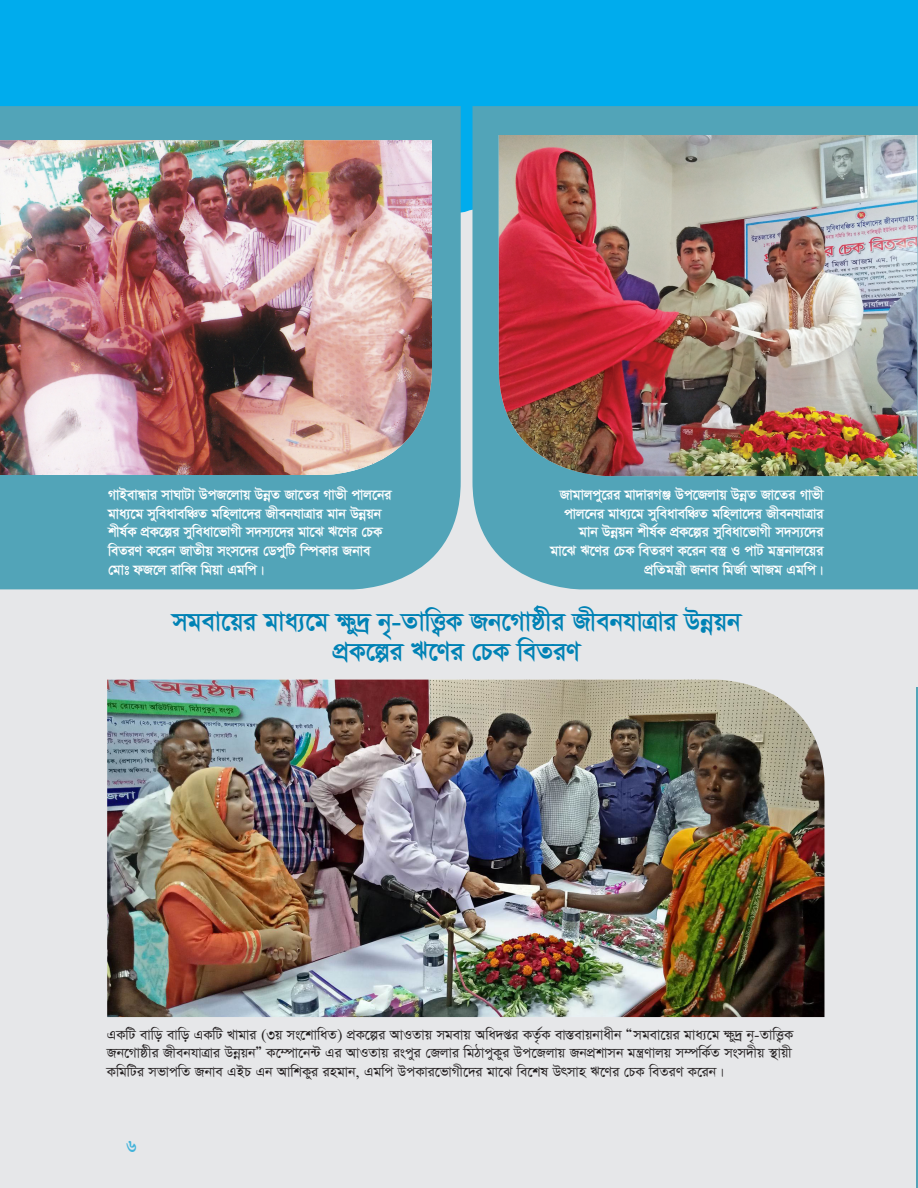
<style>
.page{position:relative;width:918px;height:1188px;background:#fff}
.page>*{position:absolute;margin:0;border:0;box-sizing:border-box;transform-origin:0 0}
.t1{font:700 30px/30px "Sutonny MJ";color:#0082b5;text-align:center}
.t2{font:700 19.8px "Sutonny MJ";color:#42b3da}
.t3{font:700 16.5px/18.8px "Sutonny MJ";color:#fff}
.t4{font:16.5px/19px "Sutonny MJ";color:#231f20;text-align:justify}
</style>
<div class="page">
<div style="left:0;top:128px;width:918px;height:1060px;background:#e6e7e9"></div>
<div style="left:0;top:0;width:918px;height:213px;background:#00aced"></div>
<div style="left:0;top:106px;width:461px;height:483px;background:#52a4b8"></div>
<img style="left:0;top:140px;width:432px;height:335px">
<div style="left:472px;top:106px;width:446px;height:483px;background:#52a4b8"></div>
<img style="left:499px;top:135px;width:418px;height:341px">
<img style="left:107px;top:680px;width:718px;height:337px">
<hr style="left:917px;top:688px;width:1px;height:500px;background:#52a4b8">
<p class="t3" style="left:108px;top:486px;width:285px">MVBEVÜVI MVNVUV DCR‡JVQ DBŒZ RV‡ZI MVFX CVJ‡BI GVA¨‡G MYWEAVEWÂZ GWNJV‡`I RXEBHVÎVI GVB DBŒQB KXL©K CÖK‡ÍI MYWEAV‡FVMX M`M¨‡`I GV‡S F‡YI †PK WEZIY K‡IB RVZXQ MSM‡`I †WCYWU W¯ÚKVI RBVE †GVT DR‡J IVWEŸ WGQV GGWC|</p>
<p class="t3" style="left:551px;top:486px;width:274px;text-align:right">RVGVJCY‡II GV`VIMÄ DC‡RJVQ DBŒZ RV‡ZI MVFX CVJ‡BI GVA¨‡G MYWEAVEWÂZ GWNJV‡`I RXEBHVÎVI GVB DBŒQB KXL©K CÖK‡ÍI MYWEAV‡FVMX M`M¨‡`I GV‡S F‡YI †PK WEZIY K‡IB E¯¿ I CVU GŠ¿BVJ‡QI CÖWZGŠ¿X RBVE WGR©V AVRG GGWC|</p>
<p class="t1" style="left:172px;top:608px;width:570px">MGEV‡QI GVA¨‡G ¶Y`ªB„-ZVWË¡K RB‡MVÔXI RXEBHVÎVI DBŒQB<br>CÖK‡ÍI F‡YI †PK WEZIY</p>
<p class="t4" style="left:107px;top:1025px;width:688px">GKWU EVWO EVWO GKWU LVGVI (3Q MS‡KVWAZ) CÖK‡ÍI AVIZVQ MGEVQ AWA`ßI KZ©…K EV¯ÍEVQBVAXB ÒMGEV‡QI GVA¨‡G ¶Y`ªB„-ZVWË¡K RB‡MVÔXI RXEBHVÎVI DBŒQBÓ K‡¤ÚV‡B›U GI AVIZVQ ISCYI †RJVI WGVVCYKYI DC‡RJVQ RBCÖKVMB GŠ¿YVJQ M¤ÚWK©Z MSM`XQ ¯’VQX KWGWUI MFVCWZ RBVE GBP GB AVWKKYI INGVB, GGWC DCKVI‡FVMX‡`I GV‡S WE‡KL DRMVN F‡YI †PK WEZIY K‡IB|</p>
<p class="t2" style="left:127px;top:1135px;width:11px">6</p>
</div>
